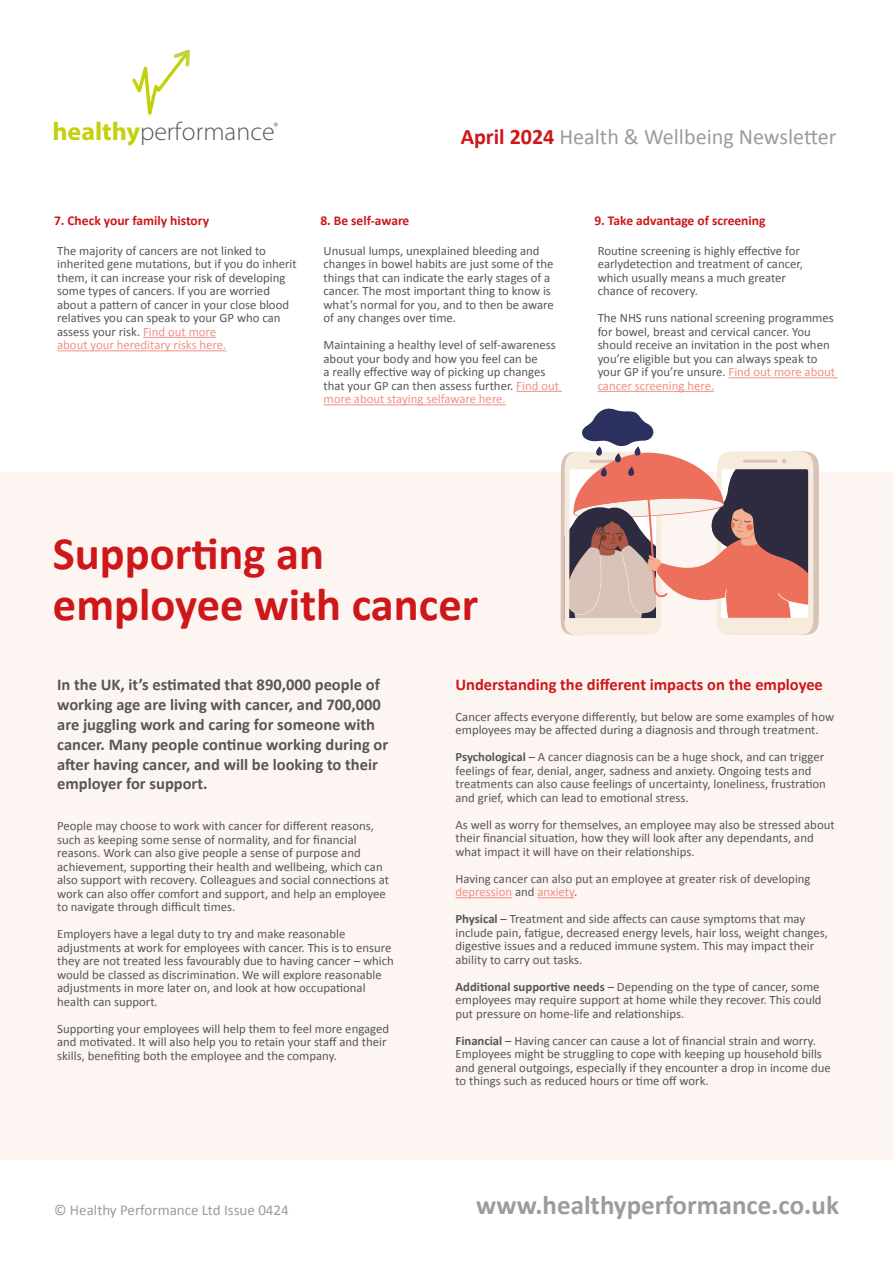
<style>
.page{position:relative;width:893px;height:1263px;background:#fff}
.page>*{position:absolute;margin:0;border:0;box-sizing:border-box;transform-origin:0 0}
.t1{font:700 46.5px/51px "Calibri";color:#cd1719}
.t2{font:700 27px "Calibri";color:#9d9c9a}
.t3{font:300 25.5px "Myriad Pro";color:#595959}
.t4{font:22.05px "Calibri";color:#9d9c9a}
.t5{font:700 16.5px/19.8px "Calibri";color:#575756}
.t6{font:700 16.5px "Calibri";color:#cd1719}
.t7{font:15px "Calibri";color:#9d9c9a}
.t8{font:700 13.5px "Calibri";color:#cd1719}
.t9{font:12.75px/13.5px "Calibri";color:#575756}
.s1{font-weight:700;color:#c2d10a}
.s2{font-weight:700;color:#cd1719}
.s3{color:#f28f85}
.s4{font-weight:700}
</style>
<div class="page">
<div style="left:0;top:472px;width:893px;height:688px;background:#fdf5f2"></div>
<svg style="left:274px;top:123px;width:4px;height:3px"></svg>
<svg style="left:132px;top:49px;width:58px;height:66px"></svg>
<hr style="left:143px;top:337px;width:73px;height:1px;background:#f28f85">
<hr style="left:57px;top:350px;width:169px;height:1px;background:#f28f85">
<hr style="left:455px;top:897px;width:57px;height:1px;background:#f28f85">
<hr style="left:537px;top:897px;width:37px;height:1px;background:#f28f85">
<hr style="left:516px;top:391px;width:46px;height:1px;background:#f28f85">
<hr style="left:324px;top:404px;width:182px;height:1px;background:#f28f85">
<hr style="left:728px;top:377px;width:110px;height:1px;background:#f28f85">
<hr style="left:598px;top:391px;width:116px;height:1px;background:#f28f85">
<svg style="left:561px;top:408px;width:258px;height:227px"></svg>
<h3 class="t3" style="left:52px;top:116px;width:224px"><span class="s1">healthy</span>performance</h3>
<h3 class="t4" style="left:461px;top:121px;width:377px"><span class="s2">April 2024</span> Health &amp; Wellbeing Newsletter</h3>
<p class="t8" style="left:54px;top:211px;width:157px">7. Check your family history</p>
<p class="t9" style="left:57px;top:244px;width:241px">The majority of cancers are not linked to inherited gene mutations, but if you do inherit them, it can increase your risk of developing some types of cancers. If you are worried about a pattern of cancer in your close blood relatives you can speak to your GP who can assess your risk. <span class="s3">Find out more<br>about your hereditary risks here.</span></p>
<p class="t8" style="left:320px;top:211px;width:91px">8. Be self-aware</p>
<p class="t8" style="left:594px;top:211px;width:173px">9. Take advantage of screening</p>
<p class="t9" style="left:324px;top:244px;width:232px">Unusual lumps, unexplained bleeding and changes in bowel habits are just some of the things that can indicate the early stages of a cancer. The most important thing to know is what’s normal for you, and to then be aware of any changes over time.</p>
<p class="t9" style="left:324px;top:338px;width:237px">Maintaining a healthy level of self-awareness about your body and how you feel can be<br>a really effective way of picking up changes that your GP can then assess further. <span class="s3">Find out more about staying selfaware here.</span></p>
<p class="t9" style="left:598px;top:244px;width:207px">Routine screening is highly effective for earlydetection and treatment of cancer, which usually means a much greater chance of recovery.</p>
<p class="t9" style="left:598px;top:311px;width:239px">The NHS runs national screening programmes for bowel, breast and cervical cancer. You should receive an invitation in the post when you’re eligible but you can always speak to your GP if you’re unsure. <span class="s3">Find out more about cancer screening here.</span></p>
<h1 class="t1" style="left:53px;top:526px;width:427px">Supporting an employee with cancer</h1>
<p class="t5" style="left:57px;top:674px;width:333px">In the UK, it’s estimated that 890,000 people of working age are living with cancer, and 700,000 are juggling work and caring for someone with cancer. Many people continue working during or after having cancer, and will be looking to their employer for support.</p>
<p class="t9" style="left:57px;top:819px;width:333px">People may choose to work with cancer for different reasons, such as keeping some sense of normality, and for financial reasons. Work can also give people a sense of purpose and achievement, supporting their health and wellbeing, which can also support with recovery. Colleagues and social connections at work can also offer comfort and support, and help an employee to navigate through difficult times.</p>
<p class="t9" style="left:57px;top:927px;width:338px">Employers have a legal duty to try and make reasonable adjustments at work for employees with cancer. This is to ensure they are not treated less favourably due to having cancer – which would be classed as discrimination. We will explore reasonable adjustments in more later on, and look at how occupational health can support.</p>
<p class="t9" style="left:57px;top:1021px;width:333px">Supporting your employees will help them to feel more engaged and motivated. It will also help you to retain your staff and their skills, benefiting both the employee and the company.</p>
<p class="t7" style="left:54px;top:1200px;width:236px">© Healthy Performance Ltd Issue 0424</p>
<p class="t6" style="left:455px;top:673px;width:369px">Understanding the different impacts on the employee</p>
<p class="t9" style="left:455px;top:709px;width:380px">Cancer affects everyone differently, but below are some examples of how employees may be affected during a diagnosis and through treatment.</p>
<p class="t9" style="left:455px;top:750px;width:372px"><span class="s4">Psychological</span> – A cancer diagnosis can be a huge shock, and can trigger feelings of fear, denial, anger, sadness and anxiety. Ongoing tests and treatments can also cause feelings of uncertainty, loneliness, frustration and grief, which can lead to emotional stress.</p>
<p class="t9" style="left:455px;top:817px;width:381px">As well as worry for themselves, an employee may also be stressed about their financial situation, how they will look after any dependants, and what impact it will have on their relationships.</p>
<p class="t9" style="left:455px;top:871px;width:357px">Having cancer can also put an employee at greater risk of developing <span class="s3">depression</span> and <span class="s3">anxiety</span>.</p>
<p class="t9" style="left:455px;top:912px;width:374px"><span class="s4">Physical</span> – Treatment and side affects can cause symptoms that may include pain, fatigue, decreased energy levels, hair loss, weight changes, digestive issues and a reduced immune system. This may impact their ability to carry out tasks.</p>
<p class="t9" style="left:455px;top:979px;width:368px"><span class="s4">Additional supportive needs</span> – Depending on the type of cancer, some employees may require support at home while they recover. This could put pressure on home-life and relationships.</p>
<p class="t9" style="left:455px;top:1033px;width:377px"><span class="s4">Financial</span> – Having cancer can cause a lot of financial strain and worry.<br>Employees might be struggling to cope with keeping up household bills and general outgoings, especially if they encounter a drop in income due to things such as reduced hours or time off work.</p>
<h2 class="t2" style="left:476px;top:1186px;width:364px">www.healthyperformance.co.uk</h2>
</div>
